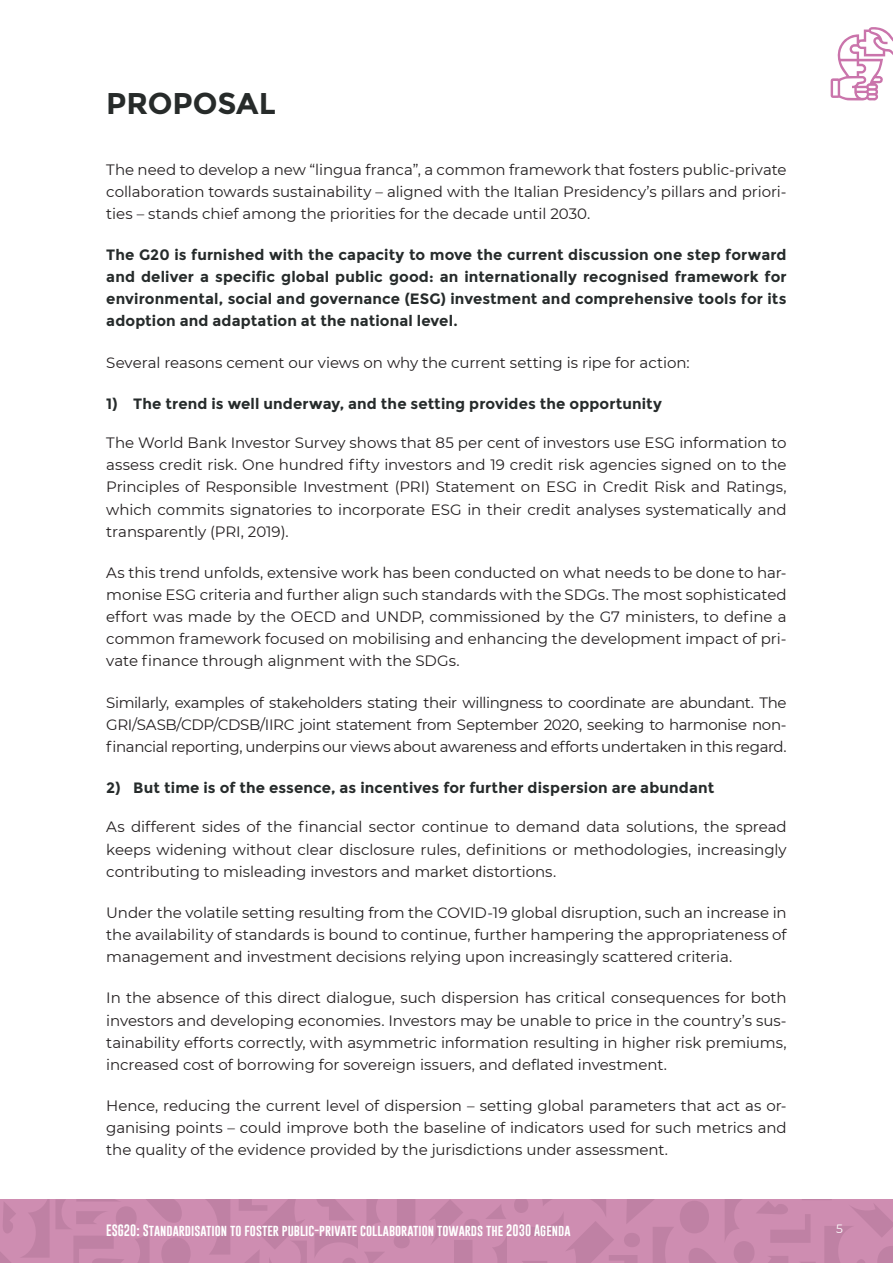
<style>
.page{position:relative;width:893px;height:1263px;background:#fff}
.page>*{position:absolute;margin:0;border:0;box-sizing:border-box;transform-origin:0 0}
.t1{font:700 30px "Montserrat";letter-spacing:-.005em;color:#272b2a}
.t2{font:15px/22.2px "Montserrat";letter-spacing:-.005em;color:#231f20;text-align:justify}
.t3{font:700 15px/22.2px "Montserrat";letter-spacing:.01em;color:#262b2b;text-align:justify}
.t4{font:12px "Gobold";color:#fff}
.t5{font:12px "Montserrat";color:#fff}
</style>
<div class="page">
<div style="left:0;top:1199px;width:893px;height:64px;background:#ce8db1"></div>
<svg style="left:514px;top:1199px;width:379px;height:64px"></svg>
<svg style="left:430px;top:1200px;width:77px;height:63px"></svg>
<svg style="left:0;top:1199px;width:415px;height:64px"></svg>
<svg style="left:831px;top:27px;width:62px;height:74px"></svg>
<h1 class="t1" style="left:106px;top:86px;width:171px">PROPOSAL</h1>
<p class="t2" style="left:106px;top:158px;width:682px">The need to develop a new “lingua franca”, a common framework that fosters public-private collaboration towards sustainability – aligned with the Italian Presidency’s pillars and priori&shy;ties – stands chief among the priorities for the decade until 2030.</p>
<p class="t3" style="left:106px;top:244px;width:682px">The G20 is furnished with the capacity to move the current discussion one step forward and deliver a specific global public good: an internationally recognised framework for environmental, social and governance (ESG) investment and comprehensive tools for its adoption and adaptation at the national level.</p>
<p class="t2" style="left:106px;top:351px;width:585px">Several reasons cement our views on why the current setting is ripe for action:</p>
<p class="t3" style="left:106px;top:393px;width:557px">1) The trend is well underway, and the setting provides the opportunity</p>
<p class="t2" style="left:106px;top:431px;width:682px">The World Bank Investor Survey shows that 85 per cent of investors use ESG information to assess credit risk. One hundred fifty investors and 19 credit risk agencies signed on to the Principles of Responsible Investment (PRI) Statement on ESG in Credit Risk and Ratings, which commits signatories to incorporate ESG in their credit analyses systematically and transparently (PRI, 2019).</p>
<p class="t2" style="left:106px;top:561px;width:682px">As this trend unfolds, extensive work has been conducted on what needs to be done to har&shy;monise ESG criteria and further align such standards with the SDGs. The most sophisticated effort was made by the OECD and UNDP, commissioned by the G7 ministers, to define a common framework focused on mobilising and enhancing the development impact of pri&shy;vate finance through alignment with the SDGs.</p>
<p class="t2" style="left:106px;top:691px;width:682px">Similarly, examples of stakeholders stating their willingness to coordinate are abundant. The GRI/SASB/CDP/CDSB/IIRC joint statement from September 2020, seeking to harmonise non&shy;financial reporting, underpins our views about awareness and efforts undertaken in this regard.</p>
<p class="t3" style="left:106px;top:777px;width:609px">2) But time is of the essence, as incentives for further dispersion are abundant</p>
<p class="t2" style="left:106px;top:815px;width:682px">As different sides of the financial sector continue to demand data solutions, the spread keeps widening without clear disclosure rules, definitions or methodologies, increasingly contributing to misleading investors and market distortions.</p>
<p class="t2" style="left:106px;top:901px;width:682px">Under the volatile setting resulting from the COVID-19 global disruption, such an increase in the availability of standards is bound to continue, further hampering the appropriateness of management and investment decisions relying upon increasingly scattered criteria.</p>
<p class="t2" style="left:106px;top:986px;width:682px">In the absence of this direct dialogue, such dispersion has critical consequences for both investors and developing economies. Investors may be unable to price in the country’s sus&shy;tainability efforts correctly, with asymmetric information resulting in higher risk premiums, increased cost of borrowing for sovereign issuers, and deflated investment.</p>
<p class="t2" style="left:106px;top:1094px;width:682px">Hence, reducing the current level of dispersion – setting global parameters that act as or&shy;ganising points – could improve both the baseline of indicators used for such metrics and the quality of the evidence provided by the jurisdictions under assessment.</p>
<p class="t4" style="left:106px;top:1223px;width:466px">ESG20: Standardisation to foster public-private collaboration towards the 2030 Agenda</p>
<p class="t5" style="left:836px;top:1221px;width:8px">5</p>
</div>
